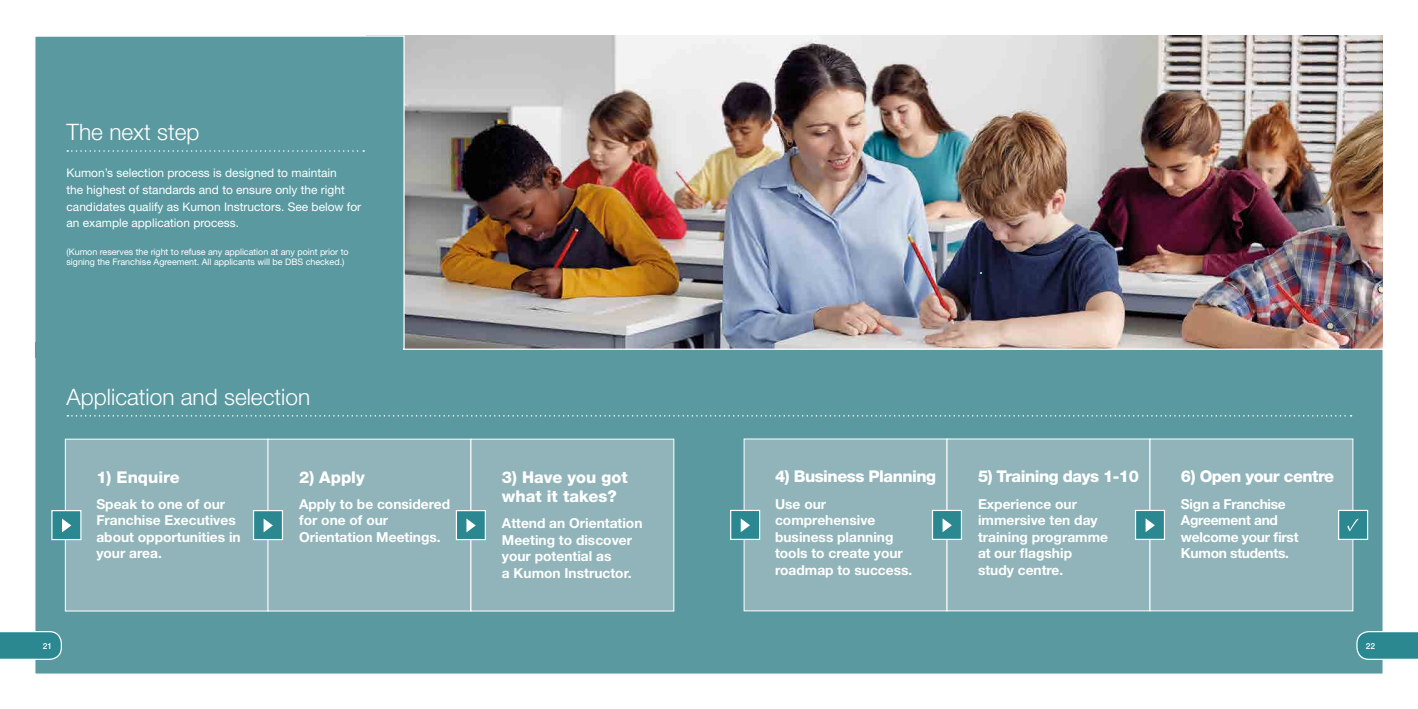
<style>
.page{position:relative;width:1418px;height:709px;background:#fff}
.page>*{position:absolute;margin:0;border:0;box-sizing:border-box;transform-origin:0 0}
.t1{font:300 22.62px "Helvetica Neue LT";color:#fff}
.t2{font:800 16.25px "Helvetica Neue LT";letter-spacing:-.03em;color:#fff}
.t3{font:800 16.25px/19.5px "Helvetica Neue LT";color:#fff}
.t4{font:700 13.75px/16.5px "Helvetica Neue LT";color:#fff}
.t5{font:700 13.75px/16.5px "Helvetica Neue LT";letter-spacing:-.02em;color:#fff}
.t6{font:11.88px/16.8px "Helvetica Neue LT";color:#fff}
.t7{font:9px/10.8px "Helvetica Neue LT";letter-spacing:-.005em;color:#fff}
.t8{font:500 8.38px "Helvetica Neue LT";color:#fff}
</style>
<div class="page">
<img style="left:405px;top:35px;width:977px;height:313px">
<div style="left:35px;top:348px;width:1348px;height:326px;background:#5a99a0"></div>
<div style="left:35px;top:35px;width:370px;height:315px;background:#5a99a0"></div>
<svg style="left:67px;top:150px;width:297px;height:2px"></svg>
<svg style="left:0;top:630px;width:63px;height:30px;background:#45969d"></svg>
<svg style="left:1355px;top:630px;width:62px;height:30px;background:#45969d"></svg>
<svg style="left:67px;top:415px;width:1284px;height:1px"></svg>
<div style="left:51px;top:510px;width:30px;height:30px;background:#2b8890;border:1px solid #fff"></div>
<div style="left:62px;top:438px;width:612px;height:174px;background:#90b4b9"></div>
<div style="left:730px;top:510px;width:30px;height:30px;background:#2b8890;border:1px solid #fff"></div>
<div style="left:1337px;top:510px;width:31px;height:30px;background:#2b8890;border:1px solid #fff"></div>
<svg style="left:740px;top:438px;width:618px;height:174px;background:#8fb4b9"></svg>
<div style="left:35px;top:342px;width:368px;height:16px;background:#5a99a0"></div>
<h1 class="t1" style="left:66px;top:118px;width:135px">The next step</h1>
<p class="t6" style="left:66px;top:164px;width:296px">Kumon’s selection process is designed to maintain<br>the highest of standards and to ensure only the right candidates qualify as Kumon Instructors. See below for an example application process.</p>
<p class="t7" style="left:66px;top:246px;width:284px">(Kumon reserves the right to refuse any application at any point prior to signing the Franchise Agreement. All applicants will be DBS checked.)</p>
<h1 class="t1" style="left:67px;top:383px;width:245px">Application and selection</h1>
<p class="t3" style="left:96px;top:467px;width:85px">1) Enquire</p>
<p class="t4" style="left:96px;top:495px;width:146px">Speak to one of our<br>Franchise Executives about opportunities in your area.</p>
<p class="t2" style="left:299px;top:467px;width:67px">2) Apply</p>
<p class="t4" style="left:299px;top:495px;width:152px">Apply to be considered for one of our<br>Orientation Meetings.</p>
<p class="t3" style="left:502px;top:467px;width:127px">3) Have you got what it takes?</p>
<p class="t4" style="left:502px;top:515px;width:142px">Attend an Orientation<br>Meeting to discover your potential as<br>a Kumon Instructor.</p>
<p class="t2" style="left:775px;top:467px;width:163px">4) Business Planning</p>
<p class="t4" style="left:775px;top:495px;width:139px">Use our comprehensive business planning tools to create your roadmap to success.</p>
<p class="t2" style="left:978px;top:467px;width:162px">5) Training days 1-10</p>
<p class="t4" style="left:978px;top:495px;width:132px">Experience our immersive ten day training programme at our flagship study centre.</p>
<p class="t2" style="left:1180px;top:467px;width:155px">6) Open your centre</p>
<p class="t5" style="left:1180px;top:495px;width:119px">Sign a Franchise<br>Agreement and welcome your first<br>Kumon students.</p>
<p class="t8" style="left:43px;top:640px;width:11px">21</p>
<p class="t8" style="left:1365px;top:640px;width:11px">22</p>
<p class="t8" style="left:43px;top:644px;width:11px">22</p>
<p class="t8" style="left:1369px;top:644px;width:11px">23</p>
</div>
